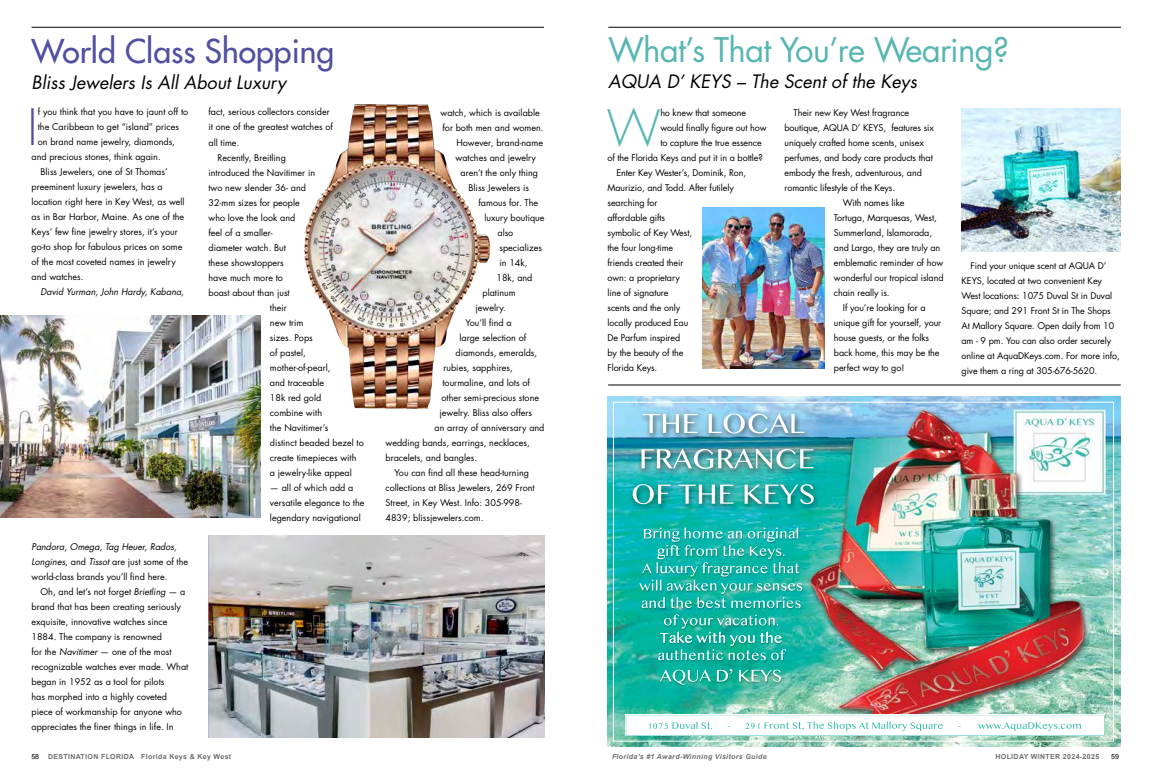
<style>
.page{position:relative;width:1152px;height:774px;background:#fff}
.page>*{position:absolute;margin:0;border:0;box-sizing:border-box;transform-origin:0 0}
.t1{font:300 48.8px "Futura Std";color:#57b6b2}
.t2{font:300 48.8px "Futura Std";color:#504fa1}
.t3{font:33px "Futura Std";letter-spacing:-.025em;color:#57b6b2}
.t4{font:500 32px "Futura Std";color:#504fa1}
.t5{font:italic 18px "Futura Std";color:#000}
.t6{font:9px/15px "Futura Std";color:#000}
.t7{font:italic 9px "Futura Std";color:#000}
.t8{font:700 7px "Arial";letter-spacing:.05em;color:#6d6e71}
.t9{font:italic 700 7px "Arial";letter-spacing:.05em;color:#6d6e71}
.t10{font:7px "Arial";color:#000}
.s1{font-style:italic}
</style>
<div class="page">
<img style="left:608px;top:396px;width:512px;height:351px">
<img style="left:613px;top:402px;width:501px;height:340px">
<img style="left:962px;top:108px;width:159px;height:144px">
<hr style="left:608px;top:27px;width:513px;height:1px;background:#000">
<img style="left:702px;top:207px;width:123px;height:162px">
<hr style="left:608px;top:385px;width:513px;height:1px;background:#000">
<hr style="left:32px;top:27px;width:512px;height:1px;background:#000">
<img style="left:261px;top:535px;width:283px;height:202px">
<img style="left:208px;top:535px;width:53px;height:202px">
<img style="left:0;top:315px;width:261px;height:202px">
<img style="left:304px;top:106px;width:186px;height:303px">
<h3 class="t4" style="left:32px;top:31px;width:304px">World Class Shopping</h3>
<h3 class="t5" style="left:32px;top:71px;width:256px">Bliss Jewelers Is All About Luxury</h3>
<h1 class="t2" style="left:28px;top:98px;width:12px">I</h1>
<p class="t6" style="left:38px;top:105px;width:152px">f you think that you have to jaunt off to</p>
<p class="t6" style="left:38px;top:120px;width:143px">the Caribbean to get “island” prices</p>
<p class="t6" style="left:38px;top:135px;width:139px">on brand name jewelry, diamonds,</p>
<p class="t6" style="left:31px;top:150px;width:131px">and precious stones, think again.</p>
<p class="t6" style="left:40px;top:165px;width:129px">Bliss Jewelers, one of St Thomas’</p>
<p class="t6" style="left:31px;top:180px;width:133px">preeminent luxury jewelers, has a</p>
<p class="t6" style="left:31px;top:195px;width:155px">location right here in Key West, as well</p>
<p class="t6" style="left:31px;top:210px;width:154px">as in Bar Harbor, Maine. As one of the</p>
<p class="t6" style="left:31px;top:225px;width:148px">Keys’ few fine jewelry stores, it’s your</p>
<p class="t6" style="left:31px;top:240px;width:153px">go-to shop for fabulous prices on some</p>
<p class="t6" style="left:31px;top:255px;width:146px">of the most coveted names in jewelry</p>
<p class="t6" style="left:31px;top:270px;width:54px">and watches.</p>
<p class="t7" style="left:40px;top:286px;width:145px">David Yurman, John Hardy, Kabana,</p>
<p class="t6" style="left:31px;top:540px;width:158px"><span class="s1">Pandora, Omega, Tag Heuer, Rados,<br>Longines</span>, and <span class="s1">Tissot</span> are just some of the world-class brands you’ll find here.</p>
<p class="t6" style="left:31px;top:585px;width:158px;text-indent:9px">Oh, and let’s not forget <span class="s1">Brietling</span> — a brand that has been creating seriously exquisite, innovative watches since 1884. The company is renowned<br>for the <span class="s1">Navitimer</span> — one of the most recognizable watches ever made. What began in 1952 as a tool for pilots<br>has morphed into a highly coveted piece of workmanship for anyone who appreciates the finer things in life. In</p>
<p class="t6" style="left:209px;top:105px;width:123px">fact, serious collectors consider</p>
<p class="t6" style="left:209px;top:120px;width:126px">it one of the greatest watches of</p>
<p class="t6" style="left:209px;top:135px;width:32px">all time.</p>
<p class="t6" style="left:218px;top:150px;width:70px">Recently, Breitling</p>
<p class="t6" style="left:209px;top:165px;width:108px">introduced the Navitimer in</p>
<p class="t6" style="left:209px;top:180px;width:99px">two new slender 36- and</p>
<p class="t6" style="left:209px;top:195px;width:93px">32-mm sizes for people</p>
<p class="t6" style="left:209px;top:210px;width:88px">who love the look and</p>
<p class="t6" style="left:209px;top:225px;width:66px">feel of a smaller-</p>
<p class="t6" style="left:209px;top:240px;width:79px">diameter watch. But</p>
<p class="t6" style="left:209px;top:255px;width:77px">these showstoppers</p>
<p class="t6" style="left:209px;top:270px;width:76px">have much more to</p>
<p class="t6" style="left:209px;top:285px;width:83px">boast about than just</p>
<p class="t6" style="left:270px;top:300px;width:18px">their</p>
<p class="t6" style="left:270px;top:315px;width:35px">new trim</p>
<p class="t6" style="left:270px;top:330px;width:44px">sizes. Pops</p>
<p class="t6" style="left:270px;top:345px;width:37px">of pastel,</p>
<p class="t6" style="left:270px;top:360px;width:62px">mother-of-pearl,</p>
<p class="t6" style="left:270px;top:375px;width:56px">and traceable</p>
<p class="t6" style="left:270px;top:390px;width:53px">18k red gold</p>
<p class="t6" style="left:270px;top:405px;width:54px">combine with</p>
<p class="t6" style="left:270px;top:420px;width:60px">the Navitimer’s</p>
<p class="t6" style="left:270px;top:435px;width:95px">distinct beaded bezel to</p>
<p class="t6" style="left:270px;top:450px;width:88px">create timepieces with</p>
<p class="t6" style="left:270px;top:465px;width:83px">a jewelry-like appeal</p>
<p class="t6" style="left:270px;top:480px;width:96px">— all of which add a versatile elegance to the legendary navigational</p>
<p class="t6" style="left:440px;top:105px;width:101px">watch, which is available</p>
<p class="t6" style="left:442px;top:120px;width:103px">for both men and women.</p>
<p class="t6" style="left:456px;top:135px;width:88px">However, brand-name</p>
<p class="t6" style="left:455px;top:150px;width:82px">watches and jewelry</p>
<p class="t6" style="left:461px;top:165px;width:79px">aren’t the only thing</p>
<p class="t6" style="left:469px;top:180px;width:62px">Bliss Jewelers is</p>
<p class="t6" style="left:479px;top:195px;width:61px">famous for. The</p>
<p class="t6" style="left:485px;top:210px;width:62px">luxury boutique</p>
<p class="t6" style="left:498px;top:225px;width:17px">also</p>
<p class="t6" style="left:499px;top:240px;width:44px">specializes</p>
<p class="t6" style="left:499px;top:255px;width:29px">in 14k,</p>
<p class="t6" style="left:497px;top:270px;width:37px">18k, and</p>
<p class="t6" style="left:482px;top:285px;width:35px">platinum</p>
<p class="t6" style="left:475px;top:300px;width:32px">jewelry.</p>
<p class="t6" style="left:465px;top:315px;width:48px">You’ll find a</p>
<p class="t6" style="left:459px;top:330px;width:68px">large selection of</p>
<p class="t6" style="left:455px;top:345px;width:83px">diamonds, emeralds,</p>
<p class="t6" style="left:444px;top:360px;width:71px">rubies, sapphires,</p>
<p class="t6" style="left:443px;top:375px;width:89px">tourmaline, and lots of</p>
<p class="t6" style="left:442px;top:390px;width:99px">other semi-precious stone</p>
<p class="t6" style="left:440px;top:405px;width:94px">jewelry. Bliss also offers</p>
<p class="t6" style="left:435px;top:420px;width:111px">an array of anniversary and</p>
<p class="t6" style="left:386px;top:435px;width:146px">wedding bands, earrings, necklaces,</p>
<p class="t6" style="left:386px;top:450px;width:93px">bracelets, and bangles.</p>
<p class="t6" style="left:395px;top:465px;width:136px">You can find all these head-turning</p>
<p class="t6" style="left:386px;top:480px;width:151px">collections at Bliss Jewelers, 269 Front</p>
<p class="t6" style="left:386px;top:495px;width:138px">Street, in Key West. Info: 305-998-</p>
<p class="t6" style="left:386px;top:510px;width:100px">4839; blissjewelers.com.</p>
<h2 class="t3" style="left:608px;top:29px;width:403px">What’s That You’re Wearing?</h2>
<h3 class="t5" style="left:608px;top:70px;width:310px">AQUA D’ KEYS – The Scent of the Keys</h3>
<h1 class="t1" style="left:607px;top:98px;width:55px">W</h1>
<p class="t6" style="left:660px;top:105px;width:87px">ho knew that someone</p>
<p class="t6" style="left:794px;top:105px;width:117px">Their new Key West fragrance</p>
<p class="t6" style="left:785px;top:120px;width:151px">boutique, AQUA D’ KEYS, features six</p>
<p class="t6" style="left:785px;top:135px;width:141px">uniquely crafted home scents, unisex</p>
<p class="t6" style="left:785px;top:150px;width:150px">perfumes, and body care products that</p>
<p class="t6" style="left:785px;top:165px;width:139px">embody the fresh, adventurous, and</p>
<p class="t6" style="left:785px;top:180px;width:112px">romantic lifestyle of the Keys.</p>
<p class="t6" style="left:843px;top:195px;width:63px">With names like</p>
<p class="t6" style="left:834px;top:210px;width:104px">Tortuga, Marquesas, West,</p>
<p class="t6" style="left:834px;top:225px;width:100px">Summerland, Islamorada,</p>
<p class="t6" style="left:834px;top:240px;width:108px">and Largo, they are truly an</p>
<p class="t6" style="left:834px;top:255px;width:111px">emblematic reminder of how</p>
<p class="t6" style="left:834px;top:270px;width:111px">wonderful our tropical island</p>
<p class="t6" style="left:834px;top:285px;width:57px">chain really is.</p>
<p class="t6" style="left:843px;top:300px;width:84px">If you’re looking for a</p>
<p class="t6" style="left:834px;top:315px;width:109px">unique gift for yourself, your</p>
<p class="t6" style="left:834px;top:330px;width:97px">house guests, or the folks</p>
<p class="t6" style="left:834px;top:345px;width:107px">back home, this may be the</p>
<p class="t6" style="left:834px;top:360px;width:72px">perfect way to go!</p>
<p class="t6" style="left:660px;top:120px;width:108px">would finally figure out how</p>
<p class="t6" style="left:660px;top:135px;width:103px">to capture the true essence</p>
<p class="t6" style="left:608px;top:150px;width:157px">of the Florida Keys and put it in a bottle?</p>
<p class="t6" style="left:617px;top:165px;width:131px">Enter Key Wester’s, Dominik, Ron,</p>
<p class="t6" style="left:608px;top:180px;width:128px">Maurizio, and Todd. After futilely</p>
<p class="t6" style="left:608px;top:195px;width:52px">searching for</p>
<p class="t6" style="left:608px;top:210px;width:59px">affordable gifts</p>
<p class="t6" style="left:608px;top:225px;width:86px">symbolic of Key West,</p>
<p class="t6" style="left:608px;top:240px;width:67px">the four long-time</p>
<p class="t6" style="left:608px;top:255px;width:77px">friends created their</p>
<p class="t6" style="left:608px;top:270px;width:74px">own: a proprietary</p>
<p class="t6" style="left:608px;top:285px;width:63px">line of signature</p>
<p class="t6" style="left:608px;top:300px;width:74px">scents and the only</p>
<p class="t6" style="left:608px;top:315px;width:82px">locally produced Eau</p>
<p class="t6" style="left:608px;top:330px;width:74px">De Parfum inspired</p>
<p class="t6" style="left:608px;top:345px;width:78px">by the beauty of the</p>
<p class="t6" style="left:608px;top:360px;width:51px">Florida Keys.</p>
<p class="t6" style="left:962px;top:258px;width:160px;text-indent:9px">Find your unique scent at AQUA D’ KEYS, located at two convenient Key West locations: 1075 Duval St in Duval Square; and 291 Front St in The Shops At Mallory Square. Open daily from 10 am - 9 pm. You can also order securely online at AquaDKeys.com. For more info, give them a ring at 305-676-5620.</p>
<p class="t10" style="left:31px;top:752px;width:9px">58</p>
<p class="t8" style="left:48px;top:752px;width:185px">DESTINATION FLORIDA Florida Keys &amp; Key West</p>
<p class="t9" style="left:612px;top:752px;width:156px">Florida's #1 Award-Winning Visitors Guide</p>
<p class="t8" style="left:995px;top:752px;width:105px">HOLIDAY WINTER 2024-2025</p>
<p class="t10" style="left:1111px;top:752px;width:9px">59</p>
</div>
